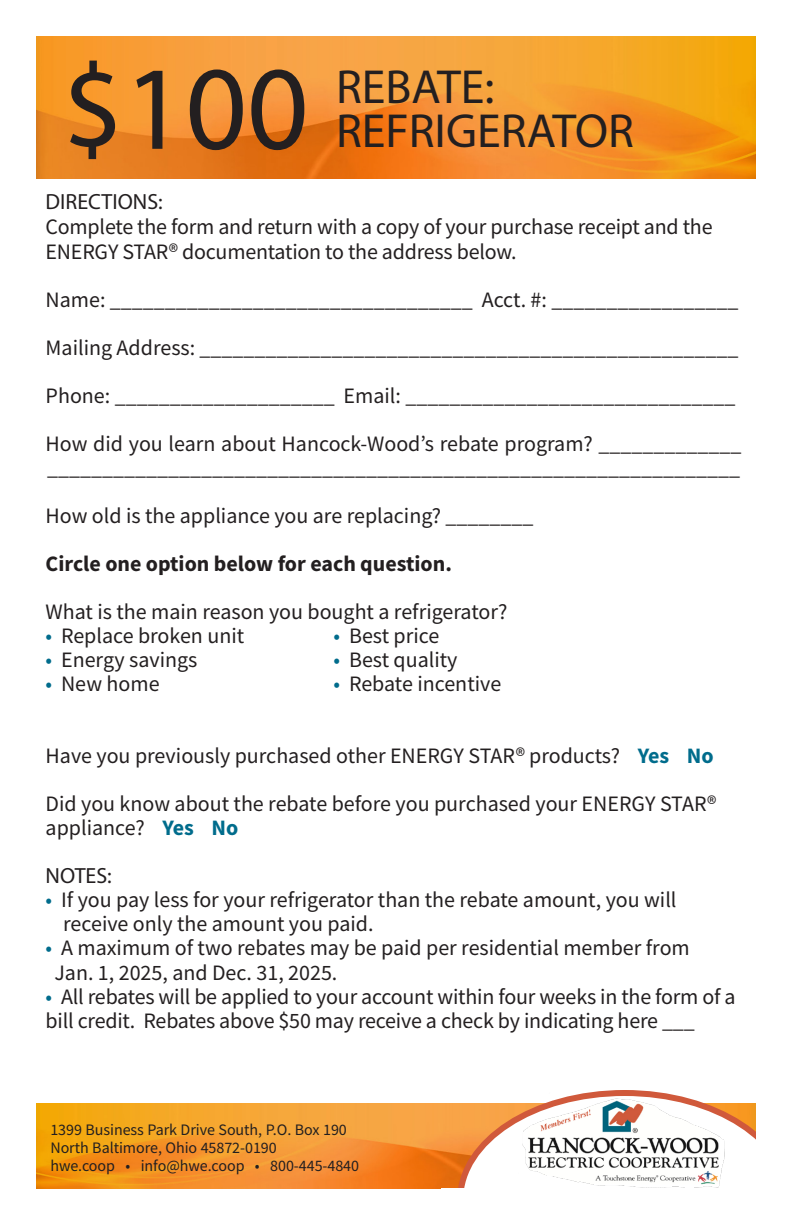
<style>
.page{position:relative;width:792px;height:1224px;background:#fff}
.page>*{position:absolute;margin:0;border:0;box-sizing:border-box;transform-origin:0 0}
.t1{font:120px "Myriad Pro";color:#231f20}
.t2{font:48px "Myriad Pro";color:#231f20}
.t3{font:22px/24px "Source Sans Pro";color:#231f20}
.t4{font:700 22px "Source Sans Pro";color:#231f20}
.t5{font:22px "Myriad Pro";color:#231f20}
.t6{font:16px "Source Sans Pro";letter-spacing:-.005em;color:#231f20}
.s1{color:#006c8c}
.s2{font-weight:700;color:#006c8c}
</style>
<div class="page">
<img style="left:36px;top:36px;width:720px;height:143px">
<img style="left:36px;top:1104px;width:421px;height:84px">
<svg style="left:457px;top:1090px;width:299px;height:98px"></svg>
<img style="left:518px;top:1093px;width:210px;height:95px">
<p class="t1" style="left:62px;top:35px;width:248px">$100</p>
<p class="t2" style="left:336px;top:57px;width:160px">REBATE:</p>
<p class="t2" style="left:336px;top:101px;width:299px">REFRIGERATOR</p>
<p class="t5" style="left:46px;top:188px;width:119px">DIRECTIONS:</p>
<p class="t3" style="left:46px;top:214px;width:669px;line-height:25px">Complete the form and return with a copy of your purchase receipt and the<br>ENERGY STAR® documentation to the address below.</p>
<p class="t3" style="left:46px;top:287px;width:694px">Name: _________________________________ Acct. #: _________________</p>
<p class="t3" style="left:46px;top:335px;width:695px">Mailing Address: _________________________________________________</p>
<p class="t3" style="left:46px;top:383px;width:691px">Phone: ____________________ Email: ______________________________</p>
<p class="t3" style="left:46px;top:431px;width:697px">How did you learn about Hancock-Wood’s rebate program? _____________</p>
<p class="t3" style="left:47px;top:455px;width:694px">_______________________________________________________________</p>
<p class="t3" style="left:46px;top:503px;width:489px">How old is the appliance you are replacing? ________</p>
<p class="t4" style="left:46px;top:548px;width:408px">Circle one option below for each question.</p>
<p class="t3" style="left:46px;top:599px;width:463px">What is the main reason you bought a refrigerator?</p>
<p class="t3" style="left:46px;top:623px;width:200px"><span class="s1">•</span> Replace broken unit</p>
<p class="t3" style="left:334px;top:623px;width:107px"><span class="s1">•</span> Best price</p>
<p class="t3" style="left:46px;top:647px;width:153px"><span class="s1">•</span> Energy savings</p>
<p class="t3" style="left:334px;top:647px;width:125px"><span class="s1">•</span> Best quality</p>
<p class="t3" style="left:46px;top:671px;width:115px"><span class="s1">•</span> New home</p>
<p class="t3" style="left:334px;top:671px;width:169px"><span class="s1">•</span> Rebate incentive</p>
<p class="t3" style="left:46px;top:743px;width:670px">Have you previously purchased other ENERGY STAR® products? <span class="s2">Yes No</span></p>
<p class="t3" style="left:46px;top:791px;width:672px">Did you know about the rebate before you purchased your ENERGY STAR® appliance? <span class="s2">Yes No</span></p>
<p class="t5" style="left:46px;top:862px;width:68px">NOTES:</p>
<p class="t3" style="left:63px;top:887px;width:615px;text-indent:-18px"><span class="s1">•</span> If you pay less for your refrigerator than the rebate amount, you will receive only the amount you paid.</p>
<p class="t3" style="left:54px;top:935px;width:637px;line-height:25px;text-indent:-9px"><span class="s1">•</span> A maximum of two rebates may be paid per residential member from<br>Jan. 1, 2025, and Dec. 31, 2025.</p>
<p class="t3" style="left:46px;top:984px;width:692px"><span class="s1">•</span> All rebates will be applied to your account within four weeks in the form of a bill credit. Rebates above $50 may receive a check by indicating here ___</p>
<p class="t6" style="left:50px;top:1119px;width:298px">1399 Business Park Drive South, P.O. Box 190</p>
<p class="t6" style="left:50px;top:1137px;width:228px">North Baltimore, Ohio 45872-0190</p>
<p class="t6" style="left:50px;top:1155px;width:310px">hwe.coop • info@hwe.coop • 800-445-4840</p>
</div>
